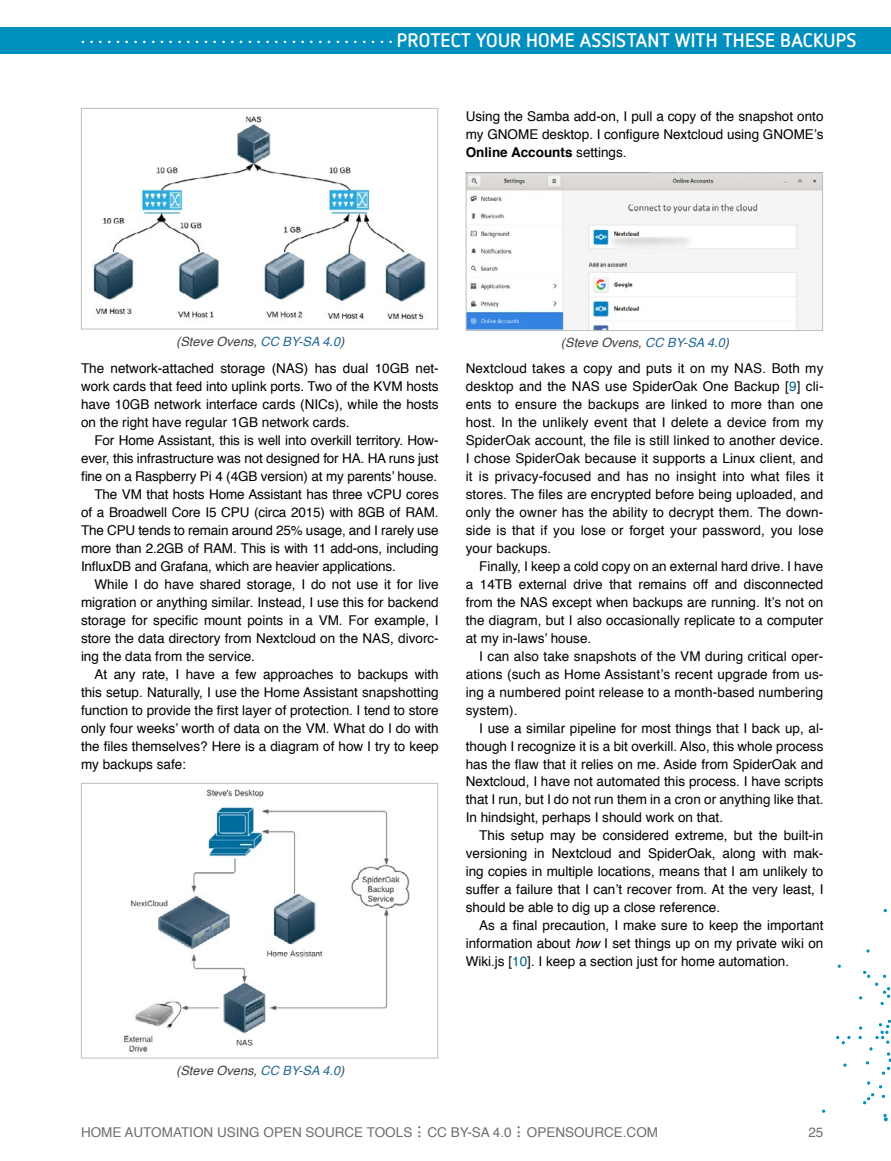
<style>
.page{position:relative;width:891px;height:1161px;background:#fff}
.page>*{position:absolute;margin:0;border:0;box-sizing:border-box;transform-origin:0 0}
.t1{font:300 33px "Netto OT";color:#6d6e71}
.t2{font:700 19.5px "Netto OT";letter-spacing:.01em;color:#fff}
.t3{font:13.5px/18px "Helvetica";color:#000;text-align:justify}
.t4{font:13.5px "Helvetica";color:#6d6e71}
.t5{font:italic 12.75px "Helvetica";color:#414042}
.s1{font-weight:700}
.s2{color:#226893}
.s3{color:#005f8b}
.s4{font-style:italic}
</style>
<div class="page">
<svg style="left:883px;top:1114px;width:5px;height:8px"></svg>
<svg style="left:838px;top:964px;width:3px;height:4px"></svg>
<svg style="left:866px;top:949px;width:4px;height:4px"></svg>
<svg style="left:843px;top:1063px;width:4px;height:4px"></svg>
<svg style="left:836px;top:1036px;width:15px;height:9px"></svg>
<svg style="left:859px;top:971px;width:32px;height:134px"></svg>
<div style="left:0;top:27px;width:891px;height:27px;background:#0090bf"></div>
<img style="left:468px;top:174px;width:353px;height:155px">
<div style="left:466px;top:172px;width:357px;height:159px;border:1px solid #bcbec0"></div>
<img style="left:93px;top:116px;width:333px;height:204px">
<div style="left:81px;top:108px;width:357px;height:221px;border:1px solid #bcbec0"></div>
<img style="left:124px;top:789px;width:286px;height:264px">
<div style="left:81px;top:783px;width:357px;height:275px;border:1px solid #bcbec0"></div>
<h2 class="t2" style="left:81px;top:29px;width:777px">. . . . . . . . . . . . . . . . . . . . . . . . . . . . . . . . . . . . PROTECT YOUR HOME ASSISTANT WITH THESE BACKUPS</h2>
<p class="t3" style="left:466px;top:107px;width:359px">Using the Samba add-on, I pull a copy of the snapshot onto my GNOME desktop. I configure Nextcloud using GNOME’s <span class="s1">Online Accounts</span> settings.</p>
<p class="t5" style="left:176px;top:331px;width:170px">(Steve Ovens, <span class="s2">CC BY-SA 4.0</span>)</p>
<p class="t3" style="left:81px;top:359px;width:359px">The network-attached storage (NAS) has dual 10GB net&shy;work cards that feed into uplink ports. Two of the KVM hosts have 10GB network interface cards (NICs), while the hosts on the right have regular 1GB network cards.</p>
<p class="t3" style="left:94px;top:431px;width:346px">For Home Assistant, this is well into overkill territory. How-</p>
<p class="t3" style="left:81px;top:449px;width:359px">ever, this infrastructure was not designed for HA. HA runs just</p>
<p class="t3" style="left:81px;top:467px;width:358px">fine on a Raspberry Pi 4 (4GB version) at my parents’ house.</p>
<p class="t3" style="left:94px;top:485px;width:346px">The VM that hosts Home Assistant has three vCPU cores</p>
<p class="t3" style="left:81px;top:503px;width:359px">of a Broadwell Core I5 CPU (circa 2015) with 8GB of RAM.</p>
<p class="t3" style="left:81px;top:521px;width:359px">The CPU tends to remain around 25% usage, and I rarely use</p>
<p class="t3" style="left:81px;top:539px;width:359px">more than 2.2GB of RAM. This is with 11 add-ons, including</p>
<p class="t3" style="left:81px;top:557px;width:317px">InfluxDB and Grafana, which are heavier applications.</p>
<p class="t3" style="left:94px;top:575px;width:346px">While I do have shared storage, I do not use it for live</p>
<p class="t3" style="left:81px;top:593px;width:359px">migration or anything similar. Instead, I use this for backend</p>
<p class="t3" style="left:81px;top:611px;width:359px">storage for specific mount points in a VM. For example, I</p>
<p class="t3" style="left:81px;top:629px;width:359px">store the data directory from Nextcloud on the NAS, divorc-</p>
<p class="t3" style="left:81px;top:647px;width:176px">ing the data from the service.</p>
<p class="t3" style="left:94px;top:665px;width:346px">At any rate, I have a few approaches to backups with</p>
<p class="t3" style="left:81px;top:683px;width:359px">this setup. Naturally, I use the Home Assistant snapshotting</p>
<p class="t3" style="left:81px;top:701px;width:359px">function to provide the first layer of protection. I tend to store</p>
<p class="t3" style="left:81px;top:719px;width:359px">only four weeks’ worth of data on the VM. What do I do with</p>
<p class="t3" style="left:81px;top:737px;width:359px">the files themselves? Here is a diagram of how I try to keep</p>
<p class="t3" style="left:81px;top:755px;width:107px">my backups safe:</p>
<p class="t5" style="left:561px;top:333px;width:170px">(Steve Ovens, <span class="s2">CC BY-SA 4.0</span>)</p>
<p class="t3" style="left:466px;top:359px;width:359px">Nextcloud takes a copy and puts it on my NAS. Both my desktop and the NAS use SpiderOak One Backup [<span class="s3">9</span>] cli&shy;ents to ensure the backups are linked to more than one host. In the unlikely event that I delete a device from my SpiderOak account, the file is still linked to another device.<br>I chose SpiderOak because it supports a Linux client, and it is privacy-focused and has no insight into what files it stores. The files are encrypted before being uploaded, and only the owner has the ability to decrypt them. The down&shy;side is that if you lose or forget your password, you lose your backups.</p>
<p class="t3" style="left:466px;top:557px;width:359px;text-indent:14px">Finally, I keep a cold copy on an external hard drive. I have a 14TB external drive that remains off and disconnected from the NAS except when backups are running. It’s not on the diagram, but I also occasionally replicate to a computer at my in-laws’ house.</p>
<p class="t3" style="left:466px;top:647px;width:359px;text-indent:14px">I can also take snapshots of the VM during critical oper&shy;ations (such as Home Assistant’s recent upgrade from us&shy;ing a numbered point release to a month-based numbering system).</p>
<p class="t3" style="left:466px;top:719px;width:359px;text-indent:14px">I use a similar pipeline for most things that I back up, al&shy;though I recognize it is a bit overkill. Also, this whole process has the flaw that it relies on me. Aside from SpiderOak and Nextcloud, I have not automated this process. I have scripts that I run, but I do not run them in a cron or anything like that.<br>In hindsight, perhaps I should work on that.</p>
<p class="t3" style="left:466px;top:827px;width:359px;text-indent:14px">This setup may be considered extreme, but the built-in versioning in Nextcloud and SpiderOak, along with mak&shy;ing copies in multiple locations, means that I am unlikely to suffer a failure that I can’t recover from. At the very least, I should be able to dig up a close reference.</p>
<p class="t3" style="left:466px;top:917px;width:359px;text-indent:14px">As a final precaution, I make sure to keep the important information about <span class="s4">how</span> I set things up on my private wiki on Wiki.js [<span class="s3">10</span>]. I keep a section just for home automation.</p>
<p class="t5" style="left:176px;top:1060px;width:170px">(Steve Ovens, <span class="s2">CC BY-SA 4.0</span>)</p>
<p class="t4" style="left:81px;top:1122px;width:333px">HOME AUTOMATION USING OPEN SOURCE TOOLS</p>
<h1 class="t1" style="left:416px;top:1103px;width:8px">...</h1>
<p class="t4" style="left:427px;top:1122px;width:86px">CC BY-SA 4.0</p>
<h1 class="t1" style="left:515px;top:1103px;width:8px">...</h1>
<p class="t4" style="left:527px;top:1122px;width:133px">OPENSOURCE.COM</p>
<p class="t4" style="left:808px;top:1122px;width:17px">25</p>
</div>
